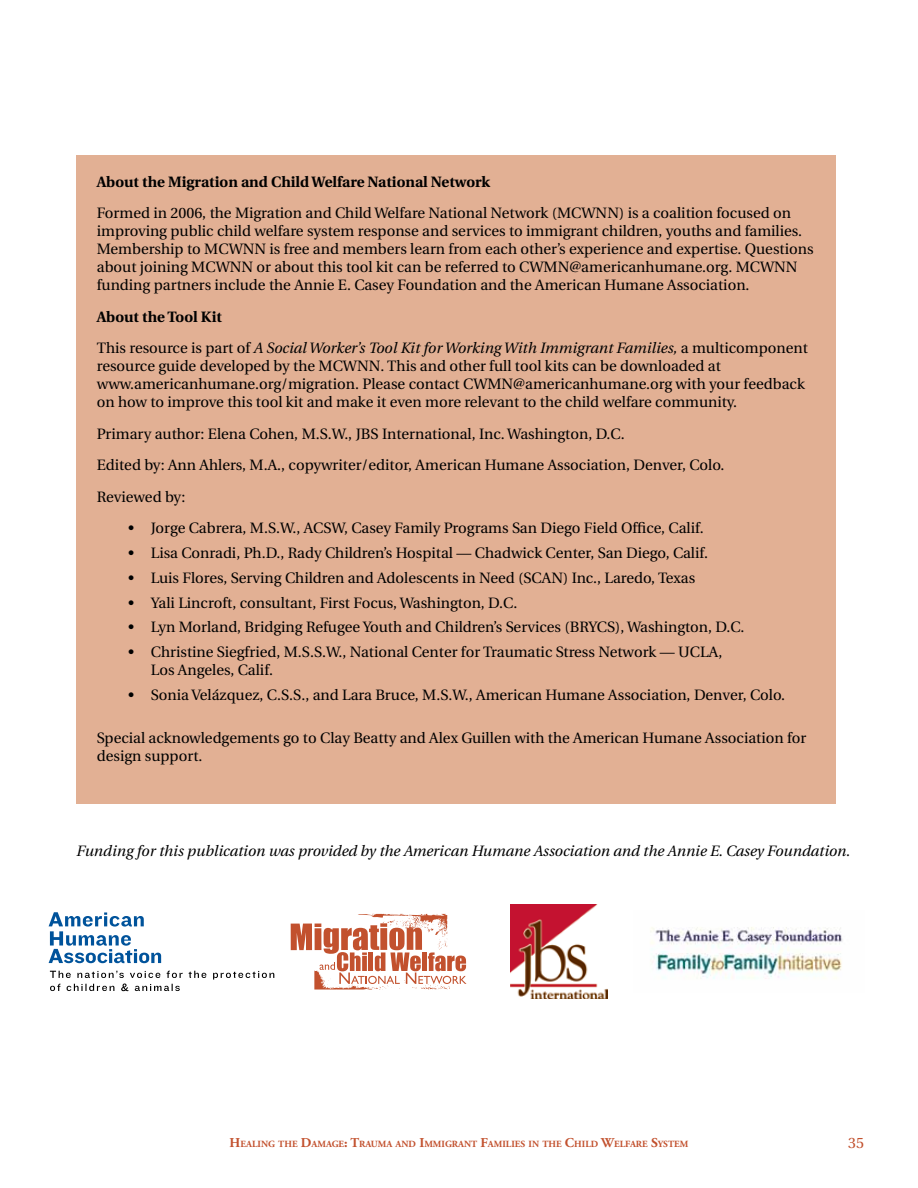
<style>
.page{position:relative;width:918px;height:1188px;background:#fff}
.page>*{position:absolute;margin:0;border:0;box-sizing:border-box;transform-origin:0 0}
.t1{font:15px/18px "Utopia";color:#000}
.t2{font:italic 15px/31.5px "Utopia";color:#000}
.t3{font:700 15px "Utopia";color:#000}
.t4{font:15px "Utopia";color:#c2512e}
.t5{font:700 9.45px "Adobe Garamond Pro";color:#c2512e}
.s1{font-weight:700;font-style:normal}
.s2{font-style:normal}
.s3{font-size:13.5px}
</style>
<div class="page">
<div style="left:77px;top:155px;width:759px;height:649px;background:#e2b094"></div>
<img style="left:650px;top:927px;width:193px;height:52px">
<svg style="left:291px;top:914px;width:176px;height:76px"></svg>
<svg style="left:49px;top:912px;width:112px;height:51px"></svg>
<svg style="left:50px;top:971px;width:224px;height:20px"></svg>
<img style="left:510px;top:904px;width:97px;height:95px">
<p class="t3" style="left:97px;top:173px;width:395px">About the Migration and Child Welfare National Network</p>
<p class="t1" style="left:97px;top:204px;width:718px">Formed in 2006, the Migration and Child Welfare National Network (MCWNN) is a coalition focused on improving public child welfare system response and services to immigrant children, youths and families.<br>Membership to MCWNN is free and members learn from each other’s experience and expertise. Questions about joining MCWNN or about this tool kit can be referred to CWMN@americanhumane.org. MCWNN funding partners include the Annie E. Casey Foundation and the American Humane Association.</p>
<p class="t2" style="left:97px;top:301px;width:713px"><span class="s1">About the Tool Kit<br></span><span class="s2">This resource is part of</span> A Social Worker’s Tool Kit for Working With Immigrant Families, <span class="s2">a multicomponent</span></p>
<p class="t1" style="left:97px;top:357px;width:710px">resource guide developed by the MCWNN. This and other full tool kits can be downloaded at www.americanhumane.org/migration. Please contact CWMN@americanhumane.org with your feedback on how to improve this tool kit and make it even more relevant to the child welfare community.</p>
<p class="t1" style="left:97px;top:418px;width:629px;line-height:31.5px">Primary author: Elena Cohen, M.S.W., JBS International, Inc. Washington, D.C.<br>Edited by: Ann Ahlers, M.A., copywriter/editor, American Humane Association, Denver, Colo.<br>Reviewed by:</p>
<p class="t1" style="left:128px;top:519px;width:577px">• Jorge Cabrera, M.S.W., ACSW, Casey Family Programs San Diego Field Office, Calif.</p>
<p class="t1" style="left:128px;top:544px;width:581px">• Lisa Conradi, Ph.D., Rady Children’s Hospital — Chadwick Center, San Diego, Calif.</p>
<p class="t1" style="left:128px;top:569px;width:568px">• Luis Flores, Serving Children and Adolescents in Need (SCAN) Inc., Laredo, Texas</p>
<p class="t1" style="left:128px;top:594px;width:390px">• Yali Lincroft, consultant, First Focus, Washington, D.C.</p>
<p class="t1" style="left:128px;top:618px;width:618px">• Lyn Morland, Bridging Refugee Youth and Children’s Services (BRYCS), Washington, D.C.</p>
<p class="t1" style="left:151px;top:643px;width:573px;text-indent:-22px">• Christine Siegfried, M.S.S.W., National Center for Traumatic Stress Network — UCLA,<br>Los Angeles, Calif.</p>
<p class="t1" style="left:128px;top:686px;width:658px">• Sonia Velázquez, C.S.S., and Lara Bruce, M.S.W., American Humane Association, Denver, Colo.</p>
<p class="t1" style="left:97px;top:729px;width:711px">Special acknowledgements go to Clay Beatty and Alex Guillen with the American Humane Association for design support.</p>
<p class="t2" style="left:77px;top:835px;width:775px">Funding for this publication was provided by the American Humane Association and the Annie E. Casey Foundation.</p>
<p class="t5" style="left:230px;top:1138px;width:460px"><span class="s3">H</span>EALING THE <span class="s3">D</span>AMAGE<span class="s3">: T</span>RAUMA AND <span class="s3">I</span>MMIGRANT <span class="s3">F</span>AMILIES IN THE <span class="s3">C</span>HILD <span class="s3">W</span>ELFARE <span class="s3">S</span>YSTEM</p>
<p class="t4" style="left:848px;top:1134px;width:17px">35</p>
</div>
